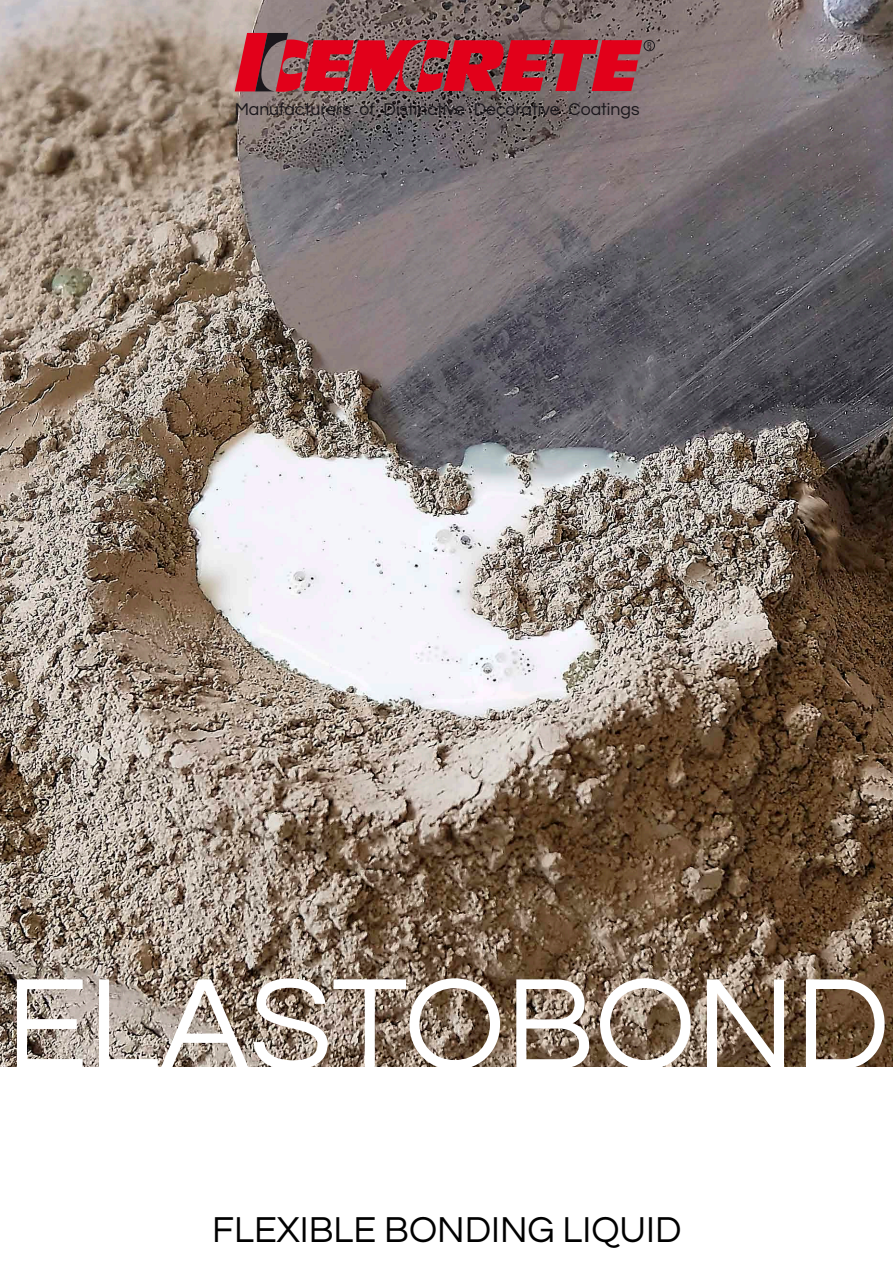
<style>
.page{position:relative;width:893px;height:1263px;background:#fff}
.page>*{position:absolute;margin:0;border:0;box-sizing:border-box;transform-origin:0 0}
.t1{font:135px "Questrial";color:#fff}
.t2{font:37.5px "Questrial";color:#000}
.t3{font:17.7px "Questrial";color:#1a171c}
.t4{font:8.55px "Myriad";color:#1a171c}
</style>
<div class="page">
<img style="left:0;top:0;width:893px;height:1067px">
<svg style="left:235px;top:33px;width:407px;height:59px;background:#b42b39"></svg>
<div style="left:644px;top:40px;width:11px;height:11px;border:1px solid #1a171c;border-radius:50%"></div>
<p class="t4" style="left:647px;top:41px;width:6px">R</p>
<p class="t3" style="left:235px;top:100px;width:406px">Manufacturers of Distinctive Decorative Coatings</p>
<h1 class="t1" style="left:6px;top:958px;width:885px">ELASTOBOND</h1>
<h2 class="t2" style="left:212px;top:1211px;width:471px">FLEXIBLE BONDING LIQUID</h2>
</div>
